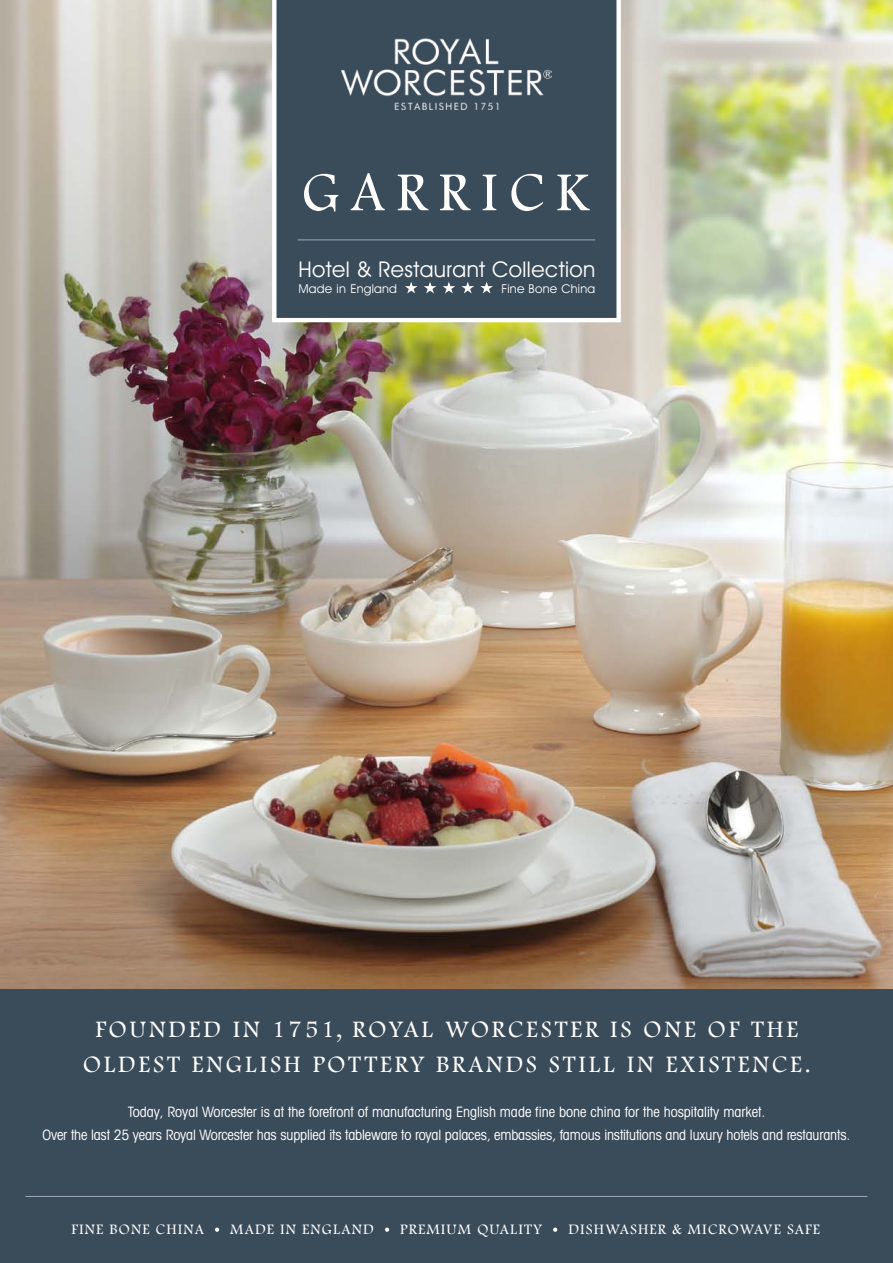
<style>
.page{position:relative;width:893px;height:1263px;background:#fff}
.page>*{position:absolute;margin:0;border:0;box-sizing:border-box;transform-origin:0 0}
.t1{font:57px "Footlight MT Light";letter-spacing:.2em;color:#fff}
.t2{font:24.45px/34.5px "Footlight MT Light";letter-spacing:.12em;color:#fff;text-align:center}
.t3{font:21.9px "Avant Garde IT Cby BT";letter-spacing:.02em;color:#fff}
.t4{font:15px "Footlight MT Light";letter-spacing:.08em;color:#fff}
.t5{font:condensed 14.25px/23.7px "Avant Garde IT Cby BT";letter-spacing:-.01em;color:#fff;text-align:center}
.t6{font:12.3px "Avant Garde IT Cby BT";letter-spacing:.02em;color:#fff}
</style>
<div class="page">
<img style="left:0;top:0;width:893px;height:989px">
<div style="left:0;top:989px;width:893px;height:274px;background:#3a4b5a"></div>
<div style="left:272px;top:0;width:349px;height:322px;background:#3a4b5a"></div>
<img style="left:342px;top:38px;width:209px;height:72px">
<hr style="left:26px;top:1196px;width:841px;height:1px;background:#9fa8bc">
<hr style="left:298px;top:239px;width:297px;height:1px;background:#9fa8bc">
<svg style="left:215px;top:1227px;width:4px;height:5px"></svg>
<svg style="left:385px;top:1227px;width:4px;height:5px"></svg>
<svg style="left:553px;top:1227px;width:4px;height:5px"></svg>
<svg style="left:405px;top:282px;width:12px;height:11px"></svg>
<svg style="left:424px;top:282px;width:12px;height:11px"></svg>
<svg style="left:443px;top:282px;width:12px;height:11px"></svg>
<svg style="left:461px;top:282px;width:13px;height:11px"></svg>
<svg style="left:480px;top:282px;width:13px;height:11px"></svg>
<h1 class="t1" style="left:302px;top:158px;width:289px">GARRICK</h1>
<h3 class="t3" style="left:298px;top:256px;width:298px">Hotel &amp; Restaurant Collection</h3>
<p class="t6" style="left:298px;top:281px;width:100px">Made in England</p>
<p class="t6" style="left:501px;top:281px;width:95px">Fine Bone China</p>
<h2 class="t2" style="left:83px;top:1012px;width:729px">FOUNDED IN 1751, ROYAL WORCESTER IS ONE OF THE<br>OLDEST ENGLISH POTTERY BRANDS STILL IN EXISTENCE.</h2>
<p class="t5" style="left:43px;top:1099px;width:809px">Today, Royal Worcester is at the forefront of manufacturing English made fine bone china for the hospitality market.<br>Over the last 25 years Royal Worcester has supplied its tableware to royal palaces, embassies, famous institutions and luxury hotels and restaurants.</p>
<p class="t4" style="left:72px;top:1220px;width:17px">FINE</p>
<p class="t4" style="left:110px;top:1220px;width:11px">BONE</p>
<p class="t4" style="left:156px;top:1220px;width:11px">CHINA</p>
<p class="t4" style="left:230px;top:1220px;width:26px">MADE</p>
<p class="t4" style="left:280px;top:1220px;width:64px">IN ENGLAND</p>
<p class="t4" style="left:400px;top:1220px;width:143px">PREMIUM QUALITY</p>
<p class="t4" style="left:568px;top:1220px;width:253px">DISHWASHER &amp; MICROWAVE SAFE</p>
</div>
